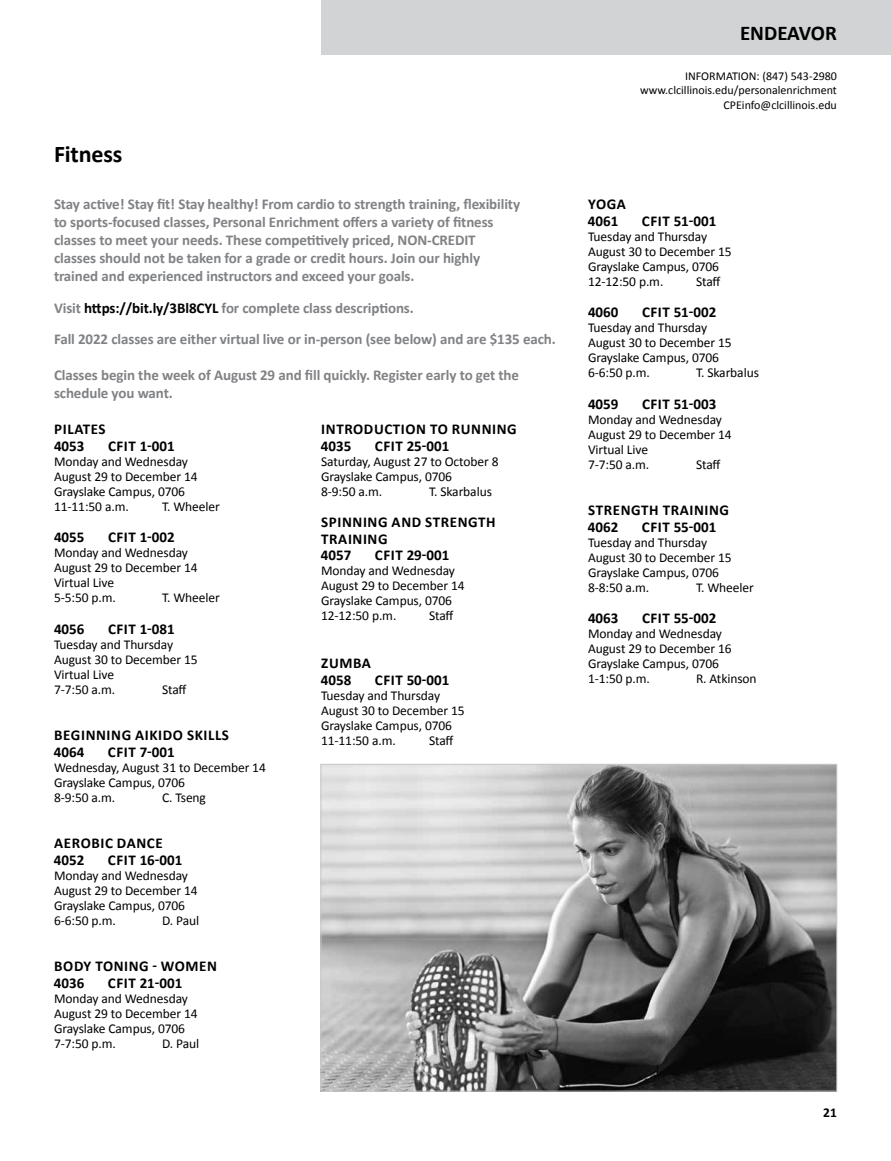
<style>
.page{position:relative;width:891px;height:1161px;background:#fff}
.page>*{position:absolute;margin:0;border:0;box-sizing:border-box;transform-origin:0 0}
.t1{font:700 24px "Calibri";letter-spacing:-.005em;color:#000}
.t2{font:700 21px "Calibri";color:#000}
.t3{font:700 15px/18px "Calibri";letter-spacing:-.005em;color:#808285}
.t4{font:700 15px/16.5px "Calibri";letter-spacing:.04em;color:#000}
.t5{font:700 15px "Calibri";letter-spacing:.02em;color:#000}
.t6{font:700 15px/16.5px "Calibri";color:#000}
.t7{font:13.5px/15px "Calibri";letter-spacing:-.005em;color:#000}
.t8{font:700 13.5px "Calibri";color:#000}
.t9{font:12px/14.4px "Calibri";color:#000;text-align:right}
.s1{color:#000}
</style>
<div class="page">
<div style="left:321px;top:0;width:570px;height:55px;background:#d1d3d4"></div>
<img style="left:323px;top:766px;width:512px;height:323px">
<h1 class="t1" style="left:54px;top:137px;width:70px">Fitness</h1>
<p class="t3" style="left:54px;top:195px;width:468px">Stay active! Stay fit! Stay healthy! From cardio to strength training, flexibility to sports-focused classes, Personal Enrichment offers a variety of fitness classes to meet your needs. These competitively priced, NON-CREDIT classes should not be taken for a grade or credit hours. Join our highly trained and experienced instructors and exceed your goals.</p>
<p class="t3" style="left:54px;top:292px;width:503px;line-height:31.5px">Visit <span class="s1">https://bit.ly/3Bl8CYL</span> for complete class descriptions.<br>Fall 2022 classes are either virtual live or in-person (see below) and are $135 each.</p>
<p class="t3" style="left:54px;top:366px;width:467px">Classes begin the week of August 29 and fill quickly. Register early to get the schedule you want.</p>
<p class="t4" style="left:54px;top:421px;width:53px">PILATES<br>4053</p>
<p class="t4" style="left:321px;top:421px;width:197px">INTRODUCTION TO RUNNING<br>4035</p>
<p class="t4" style="left:108px;top:437px;width:68px">CFIT 1-001</p>
<p class="t7" style="left:54px;top:453px;width:145px">Monday and Wednesday<br>August 29 to December 14<br>Grayslake Campus, 0706<br>11-11:50 a.m.</p>
<p class="t5" style="left:375px;top:435px;width:76px">CFIT 25-001</p>
<p class="t7" style="left:321px;top:453px;width:179px">Saturday, August 27 to October 8<br>Grayslake Campus, 0706<br>8-9:50 a.m.</p>
<p class="t7" style="left:429px;top:483px;width:64px">T. Skarbalus</p>
<p class="t4" style="left:321px;top:514px;width:176px">SPINNING AND STRENGTH<br>TRAINING<br>4057</p>
<p class="t7" style="left:162px;top:498px;width:59px">T. Wheeler</p>
<p class="t4" style="left:54px;top:529px;width:32px">4055</p>
<p class="t4" style="left:108px;top:529px;width:68px">CFIT 1-002</p>
<p class="t7" style="left:54px;top:545px;width:145px">Monday and Wednesday<br>August 29 to December 14<br>Virtual Live<br>5-5:50 p.m.</p>
<p class="t5" style="left:375px;top:545px;width:76px">CFIT 29-001</p>
<p class="t7" style="left:321px;top:563px;width:145px">Monday and Wednesday<br>August 29 to December 14<br>Grayslake Campus, 0706<br>12-12:50 p.m.</p>
<p class="t7" style="left:162px;top:590px;width:59px">T. Wheeler</p>
<p class="t7" style="left:429px;top:608px;width:26px">Staff</p>
<p class="t4" style="left:54px;top:620px;width:32px">4056</p>
<p class="t4" style="left:108px;top:620px;width:68px">CFIT 1-081</p>
<p class="t7" style="left:54px;top:636px;width:145px">Tuesday and Thursday<br>August 30 to December 15<br>Virtual Live<br>7-7:50 a.m.</p>
<p class="t4" style="left:321px;top:655px;width:52px">ZUMBA<br>4058</p>
<p class="t5" style="left:375px;top:669px;width:76px">CFIT 50-001</p>
<p class="t7" style="left:321px;top:687px;width:145px">Tuesday and Thursday<br>August 30 to December 15<br>Grayslake Campus, 0706<br>11-11:50 a.m.</p>
<p class="t7" style="left:162px;top:681px;width:26px">Staff</p>
<p class="t4" style="left:54px;top:727px;width:177px">BEGINNING AIKIDO SKILLS<br>4064</p>
<p class="t7" style="left:429px;top:732px;width:26px">Staff</p>
<p class="t4" style="left:108px;top:743px;width:68px">CFIT 7-001</p>
<p class="t7" style="left:54px;top:759px;width:213px">Wednesday, August 31 to December 14<br>Grayslake Campus, 0706<br>8-9:50 a.m.</p>
<p class="t7" style="left:162px;top:789px;width:46px">C. Tseng</p>
<p class="t4" style="left:54px;top:835px;width:110px">AEROBIC DANCE<br>4052</p>
<p class="t5" style="left:108px;top:849px;width:76px">CFIT 16-001</p>
<p class="t7" style="left:54px;top:867px;width:145px">Monday and Wednesday<br>August 29 to December 14<br>Grayslake Campus, 0706<br>6-6:50 p.m.</p>
<p class="t7" style="left:162px;top:912px;width:39px">D. Paul</p>
<p class="t4" style="left:54px;top:958px;width:165px">BODY TONING - WOMEN<br>4036</p>
<p class="t5" style="left:108px;top:972px;width:76px">CFIT 21-001</p>
<p class="t7" style="left:54px;top:990px;width:145px">Monday and Wednesday<br>August 29 to December 14<br>Grayslake Campus, 0706<br>7-7:50 p.m.</p>
<p class="t7" style="left:162px;top:1035px;width:39px">D. Paul</p>
<h2 class="t2" style="left:740px;top:18px;width:98px">ENDEAVOR</h2>
<p class="t9" style="left:640px;top:68px;width:198px">INFORMATION: (847) 543-2980 www.clcillinois.edu/personalenrichment<br>CPEinfo@clcillinois.edu</p>
<p class="t6" style="left:588px;top:196px;width:40px">YOGA<br>4061</p>
<p class="t5" style="left:642px;top:210px;width:76px">CFIT 51-001</p>
<p class="t7" style="left:588px;top:228px;width:145px">Tuesday and Thursday<br>August 30 to December 15<br>Grayslake Campus, 0706<br>12-12:50 p.m.</p>
<p class="t7" style="left:696px;top:273px;width:26px">Staff</p>
<p class="t4" style="left:588px;top:304px;width:32px">4060</p>
<p class="t5" style="left:642px;top:302px;width:76px">CFIT 51-002</p>
<p class="t7" style="left:588px;top:320px;width:145px">Tuesday and Thursday<br>August 30 to December 15<br>Grayslake Campus, 0706<br>6-6:50 p.m.</p>
<p class="t7" style="left:696px;top:365px;width:64px">T. Skarbalus</p>
<p class="t4" style="left:588px;top:395px;width:32px">4059</p>
<p class="t5" style="left:642px;top:393px;width:76px">CFIT 51-003</p>
<p class="t7" style="left:588px;top:411px;width:145px">Monday and Wednesday<br>August 29 to December 14<br>Virtual Live<br>7-7:50 a.m.</p>
<p class="t7" style="left:696px;top:456px;width:26px">Staff</p>
<p class="t4" style="left:588px;top:502px;width:143px">STRENGTH TRAINING<br>4062</p>
<p class="t5" style="left:642px;top:516px;width:76px">CFIT 55-001</p>
<p class="t7" style="left:588px;top:534px;width:145px">Tuesday and Thursday<br>August 30 to December 15<br>Grayslake Campus, 0706<br>8-8:50 a.m.</p>
<p class="t7" style="left:696px;top:579px;width:59px">T. Wheeler</p>
<p class="t4" style="left:588px;top:610px;width:32px">4063</p>
<p class="t5" style="left:642px;top:608px;width:76px">CFIT 55-002</p>
<p class="t7" style="left:588px;top:626px;width:145px">Monday and Wednesday<br>August 29 to December 16<br>Grayslake Campus, 0706<br>1-1:50 p.m.</p>
<p class="t7" style="left:696px;top:671px;width:62px">R. Atkinson</p>
<p class="t8" style="left:823px;top:1103px;width:15px">21</p>
</div>
